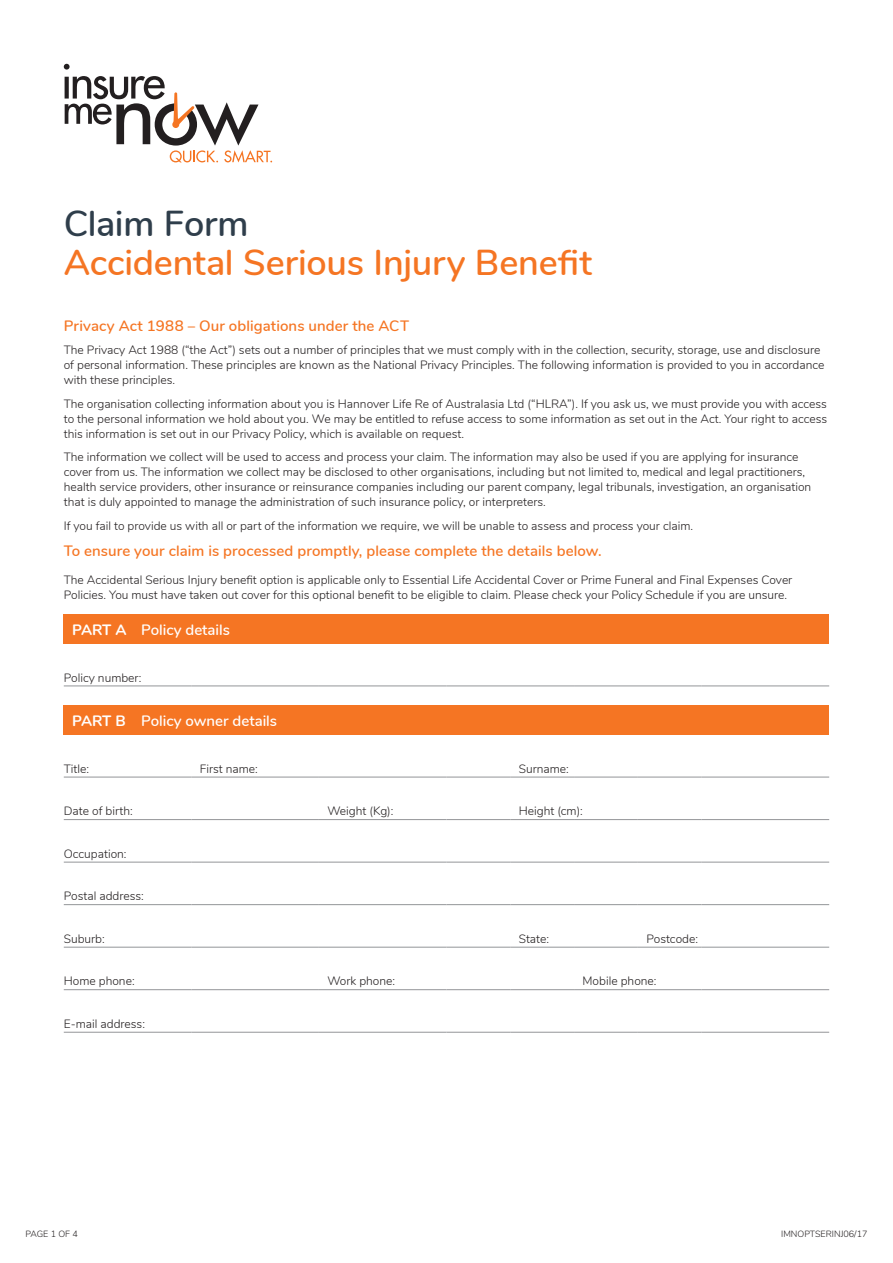
<style>
.page{position:relative;width:893px;height:1263px;background:#fff}
.page>*{position:absolute;margin:0;border:0;box-sizing:border-box;transform-origin:0 0}
.t1{font:600 36px "Nunito";letter-spacing:-.005em;color:#f57523}
.t2{font:600 36px "Nunito";letter-spacing:-.01em;color:#2f3e4b}
.t3{font:600 15px "Nunito";letter-spacing:.005em;color:#f57523}
.t4{font:600 15px "Nunito";color:#fff}
.t5{font:300 12px/15px "Nunito";color:#231f20}
.t6{font:300 9px "Nunito";color:#231f20}
.s1{font-weight:700}
</style>
<div class="page">
<div style="left:64px;top:614px;width:765px;height:29px;background:#f57523"></div>
<hr style="left:64px;top:686px;width:127px;height:1px;background:#939598">
<hr style="left:191px;top:686px;width:128px;height:1px;background:#939598">
<hr style="left:319px;top:686px;width:127px;height:1px;background:#939598">
<hr style="left:446px;top:686px;width:128px;height:1px;background:#939598">
<hr style="left:574px;top:686px;width:128px;height:1px;background:#939598">
<hr style="left:702px;top:686px;width:127px;height:1px;background:#939598">
<div style="left:64px;top:705px;width:765px;height:29px;background:#f57523"></div>
<hr style="left:64px;top:777px;width:127px;height:1px;background:#939598">
<hr style="left:191px;top:777px;width:128px;height:1px;background:#939598">
<hr style="left:319px;top:777px;width:127px;height:1px;background:#939598">
<hr style="left:446px;top:777px;width:64px;height:1px;background:#939598">
<hr style="left:510px;top:777px;width:64px;height:1px;background:#939598">
<hr style="left:574px;top:777px;width:64px;height:1px;background:#939598">
<hr style="left:638px;top:777px;width:64px;height:1px;background:#939598">
<hr style="left:702px;top:777px;width:127px;height:1px;background:#939598">
<hr style="left:64px;top:819px;width:127px;height:1px;background:#939598">
<hr style="left:191px;top:819px;width:128px;height:1px;background:#939598">
<hr style="left:319px;top:819px;width:127px;height:1px;background:#939598">
<hr style="left:446px;top:819px;width:64px;height:1px;background:#939598">
<hr style="left:510px;top:819px;width:64px;height:1px;background:#939598">
<hr style="left:574px;top:819px;width:64px;height:1px;background:#939598">
<hr style="left:638px;top:819px;width:64px;height:1px;background:#939598">
<hr style="left:702px;top:819px;width:127px;height:1px;background:#939598">
<hr style="left:64px;top:862px;width:127px;height:1px;background:#939598">
<hr style="left:191px;top:862px;width:128px;height:1px;background:#939598">
<hr style="left:319px;top:862px;width:127px;height:1px;background:#939598">
<hr style="left:446px;top:862px;width:64px;height:1px;background:#939598">
<hr style="left:510px;top:862px;width:64px;height:1px;background:#939598">
<hr style="left:574px;top:862px;width:64px;height:1px;background:#939598">
<hr style="left:638px;top:862px;width:64px;height:1px;background:#939598">
<hr style="left:702px;top:862px;width:127px;height:1px;background:#939598">
<hr style="left:64px;top:904px;width:127px;height:1px;background:#939598">
<hr style="left:191px;top:904px;width:128px;height:1px;background:#939598">
<hr style="left:319px;top:904px;width:127px;height:1px;background:#939598">
<hr style="left:446px;top:904px;width:64px;height:1px;background:#939598">
<hr style="left:510px;top:904px;width:64px;height:1px;background:#939598">
<hr style="left:574px;top:904px;width:64px;height:1px;background:#939598">
<hr style="left:638px;top:904px;width:64px;height:1px;background:#939598">
<hr style="left:702px;top:904px;width:127px;height:1px;background:#939598">
<hr style="left:64px;top:947px;width:127px;height:1px;background:#939598">
<hr style="left:191px;top:947px;width:128px;height:1px;background:#939598">
<hr style="left:319px;top:947px;width:127px;height:1px;background:#939598">
<hr style="left:446px;top:947px;width:64px;height:1px;background:#939598">
<hr style="left:510px;top:947px;width:64px;height:1px;background:#939598">
<hr style="left:574px;top:947px;width:64px;height:1px;background:#939598">
<hr style="left:638px;top:947px;width:64px;height:1px;background:#939598">
<hr style="left:702px;top:947px;width:127px;height:1px;background:#939598">
<hr style="left:64px;top:989px;width:127px;height:1px;background:#939598">
<hr style="left:191px;top:989px;width:128px;height:1px;background:#939598">
<hr style="left:319px;top:989px;width:127px;height:1px;background:#939598">
<hr style="left:446px;top:989px;width:64px;height:1px;background:#939598">
<hr style="left:510px;top:989px;width:64px;height:1px;background:#939598">
<hr style="left:574px;top:989px;width:64px;height:1px;background:#939598">
<hr style="left:638px;top:989px;width:64px;height:1px;background:#939598">
<hr style="left:702px;top:989px;width:127px;height:1px;background:#939598">
<hr style="left:64px;top:1032px;width:127px;height:1px;background:#939598">
<hr style="left:191px;top:1032px;width:128px;height:1px;background:#939598">
<hr style="left:319px;top:1032px;width:127px;height:1px;background:#939598">
<hr style="left:446px;top:1032px;width:64px;height:1px;background:#939598">
<hr style="left:510px;top:1032px;width:64px;height:1px;background:#939598">
<hr style="left:574px;top:1032px;width:64px;height:1px;background:#939598">
<hr style="left:638px;top:1032px;width:64px;height:1px;background:#939598">
<hr style="left:702px;top:1032px;width:127px;height:1px;background:#939598">
<svg style="left:64px;top:64px;width:208px;height:98px"></svg>
<h1 class="t2" style="left:64px;top:197px;width:186px">Claim Form</h1>
<h1 class="t1" style="left:64px;top:236px;width:530px">Accidental Serious Injury Benefit</h1>
<p class="t3" style="left:64px;top:315px;width:347px">Privacy Act 1988 – Our obligations under the ACT</p>
<p class="t5" style="left:64px;top:342px;width:762px">The Privacy Act 1988 (“the Act”) sets out a number of principles that we must comply with in the collection, security, storage, use and disclosure of personal information. These principles are known as the National Privacy Principles. The following information is provided to you in accordance with these principles.</p>
<p class="t5" style="left:64px;top:396px;width:765px;text-align:justify">The organisation collecting information about you is Hannover Life Re of Australasia Ltd (“HLRA”). If you ask us, we must provide you with access to the personal information we hold about you. We may be entitled to refuse access to some information as set out in the Act. Your right to access this information is set out in our Privacy Policy, which is available on request.</p>
<p class="t5" style="left:64px;top:449px;width:749px">The information we collect will be used to access and process your claim. The information may also be used if you are applying for insurance cover from us. The information we collect may be disclosed to other organisations, including but not limited to, medical and legal practitioners, health service providers, other insurance or reinsurance companies including our parent company, legal tribunals, investigation, an organisation that is duly appointed to manage the administration of such insurance policy, or interpreters.</p>
<p class="t5" style="left:64px;top:518px;width:631px">If you fail to provide us with all or part of the information we require, we will be unable to assess and process your claim.</p>
<p class="t3" style="left:64px;top:540px;width:539px">To ensure your claim is processed promptly, please complete the details below.</p>
<p class="t5" style="left:64px;top:572px;width:730px">The Accidental Serious Injury benefit option is applicable only to Essential Life Accidental Cover or Prime Funeral and Final Expenses Cover<br>Policies. You must have taken out cover for this optional benefit to be eligible to claim. Please check your Policy Schedule if you are unsure.</p>
<p class="t4" style="left:72px;top:619px;width:159px"><span class="s1">PART A</span> Policy details</p>
<p class="t5" style="left:64px;top:669px;width:79px">Policy number:</p>
<p class="t4" style="left:72px;top:710px;width:206px"><span class="s1">PART B</span> Policy owner details</p>
<p class="t5" style="left:64px;top:760px;width:27px">Title:</p>
<p class="t5" style="left:200px;top:760px;width:60px">First name:</p>
<p class="t5" style="left:519px;top:760px;width:52px">Surname:</p>
<p class="t5" style="left:64px;top:803px;width:71px">Date of birth:</p>
<p class="t5" style="left:327px;top:803px;width:68px">Weight (Kg):</p>
<p class="t5" style="left:519px;top:803px;width:66px">Height (cm):</p>
<p class="t5" style="left:64px;top:845px;width:64px">Occupation:</p>
<p class="t5" style="left:64px;top:888px;width:82px">Postal address:</p>
<p class="t5" style="left:64px;top:930px;width:43px">Suburb:</p>
<p class="t5" style="left:519px;top:930px;width:32px">State:</p>
<p class="t5" style="left:646px;top:930px;width:53px">Postcode:</p>
<p class="t5" style="left:64px;top:973px;width:72px">Home phone:</p>
<p class="t5" style="left:327px;top:973px;width:69px">Work phone:</p>
<p class="t5" style="left:583px;top:973px;width:75px">Mobile phone:</p>
<p class="t5" style="left:64px;top:1015px;width:83px">E-mail address:</p>
<p class="t6" style="left:26px;top:1228px;width:54px">PAGE 1 OF 4</p>
<p class="t6" style="left:781px;top:1228px;width:88px">IMNOPTSERINJ06/17</p>
</div>
